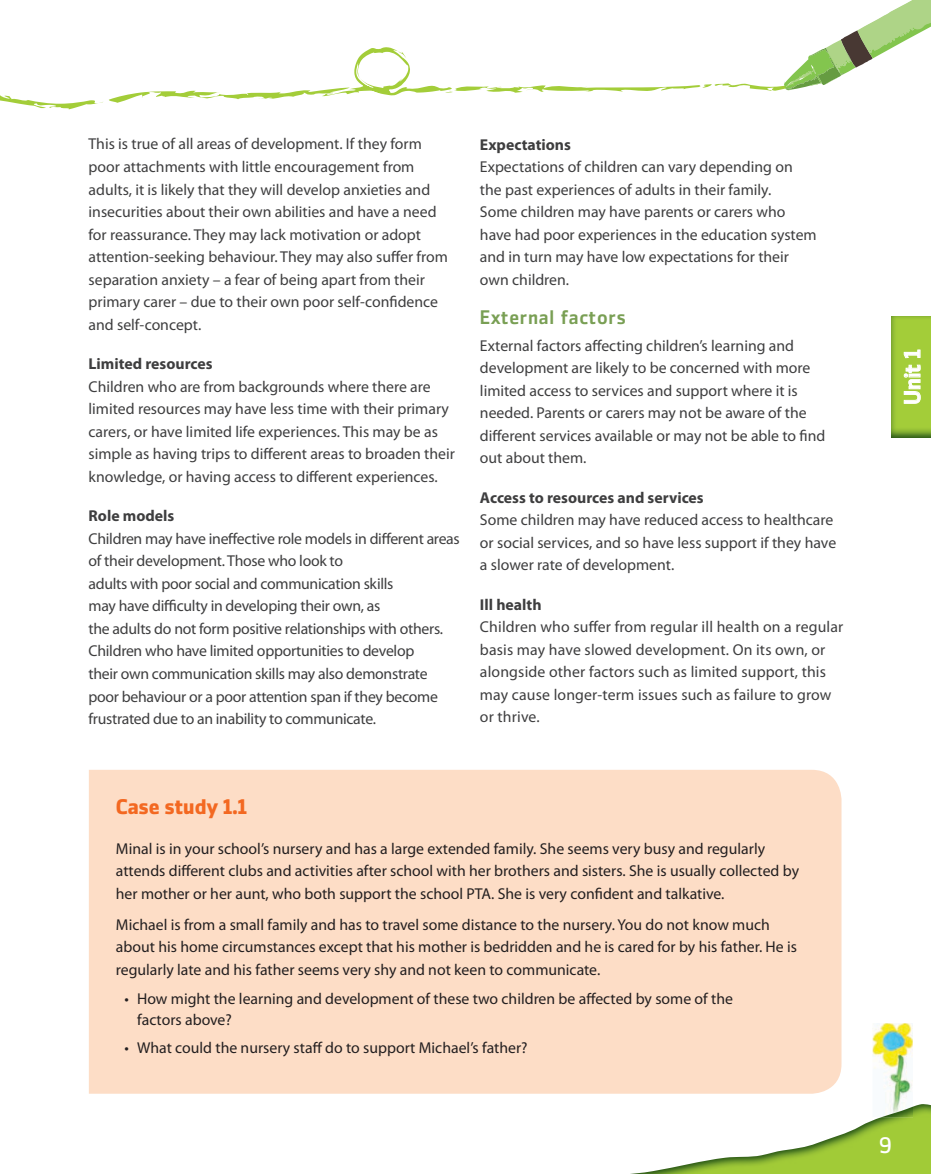
<style>
.page{position:relative;width:931px;height:1174px;background:#fff}
.page>*{position:absolute;margin:0;border:0;box-sizing:border-box;transform-origin:0 0}
.t1{font:500 22.5px "Zemestro Std";color:#fff}
.t2{font:22.35px "Zemestro Std";color:#fff}
.t3{font:700 21px "Zemestro Std";color:#f36821}
.t4{font:500 19.5px "Zemestro Std";letter-spacing:.04em;color:#799f54}
.t5{font:15.75px/22.5px "Myriad Pro";color:#3e3e3f}
.t6{font:15.75px/22.5px "Myriad Pro";color:#231f20}
.t7{font:15.75px/22.5px "Myriad Pro";letter-spacing:-.02em;color:#3e3e3f}
.t8{font:700 15.75px "Myriad Pro";color:#3e3e3f}
</style>
<div class="page">
<img style="left:640px;top:1104px;width:291px;height:69px">
<img style="left:892px;top:316px;width:39px;height:122px">
<svg style="left:903px;top:364px;width:18px;height:40px"></svg>
<svg style="left:903px;top:349px;width:18px;height:9px"></svg>
<div style="left:89px;top:769px;width:752px;height:324px;background:#fdddc6"></div>
<img style="left:872px;top:1023px;width:41px;height:93px">
<img style="left:882px;top:1106px;width:31px;height:10px">
<svg style="left:0;top:0;width:931px;height:109px"></svg>
<p class="t5" style="left:89px;top:133px;width:361px">This is true of all areas of development. If they form poor attachments with little encouragement from adults, it is likely that they will develop anxieties and insecurities about their own abilities and have a need for reassurance. They may lack motivation or adopt attention-seeking behaviour. They may also suffer from separation anxiety – a fear of being apart from their primary carer – due to their own poor self-confidence and self-concept.</p>
<p class="t8" style="left:89px;top:353px;width:126px">Limited resources</p>
<p class="t5" style="left:89px;top:375px;width:368px">Children who are from backgrounds where there are limited resources may have less time with their primary carers, or have limited life experiences. This may be as simple as having trips to different areas to broaden their knowledge, or having access to different experiences.</p>
<p class="t8" style="left:89px;top:505px;width:87px">Role models</p>
<p class="t7" style="left:89px;top:527px;width:373px">Children may have ineffective role models in different areas of their development. Those who look to<br>adults with poor social and communication skills<br>may have difficulty in developing their own, as<br>the adults do not form positive relationships with others.<br>Children who have limited opportunities to develop<br>their own communication skills may also demonstrate poor behaviour or a poor attention span if they become frustrated due to an inability to communicate.</p>
<p class="t8" style="left:480px;top:134px;width:92px">Expectations</p>
<p class="t5" style="left:480px;top:156px;width:338px">Expectations of children can vary depending on the past experiences of adults in their family.<br>Some children may have parents or carers who have had poor experiences in the education system and in turn may have low expectations for their own children.</p>
<p class="t4" style="left:480px;top:305px;width:147px">External factors</p>
<p class="t5" style="left:480px;top:334px;width:347px">External factors affecting children’s learning and development are likely to be concerned with more limited access to services and support where it is needed. Parents or carers may not be aware of the different services available or may not be able to find out about them.</p>
<p class="t8" style="left:480px;top:487px;width:225px">Access to resources and services</p>
<p class="t5" style="left:480px;top:509px;width:358px">Some children may have reduced access to healthcare or social services, and so have less support if they have a slower rate of development.</p>
<p class="t8" style="left:480px;top:594px;width:63px">Ill health</p>
<p class="t5" style="left:480px;top:616px;width:365px">Children who suffer from regular ill health on a regular basis may have slowed development. On its own, or alongside other factors such as limited support, this may cause longer-term issues such as failure to grow or thrive.</p>
<h3 class="t3" style="left:116px;top:793px;width:133px">Case study 1.1</h3>
<p class="t6" style="left:116px;top:837px;width:685px">Minal is in your school’s nursery and has a large extended family. She seems very busy and regularly attends different clubs and activities after school with her brothers and sisters. She is usually collected by her mother or her aunt, who both support the school PTA. She is very confident and talkative.</p>
<p class="t6" style="left:116px;top:913px;width:683px">Michael is from a small family and has to travel some distance to the nursery. You do not know much about his home circumstances except that his mother is bedridden and he is cared for by his father. He is regularly late and his father seems very shy and not keen to communicate.</p>
<p class="t6" style="left:137px;top:988px;width:597px;line-height:21px;text-indent:-13px">• How might the learning and development of these two children be affected by some of the factors above?</p>
<p class="t6" style="left:124px;top:1036px;width:405px">• What could the nursery staff do to support Michael’s father?</p>
<h1 class="t1" style="left:898px;top:404px;width:56px;rotate:-90deg">Unit 1</h1>
<h2 class="t2" style="left:879px;top:1131px;width:14px">9</h2>
</div>
